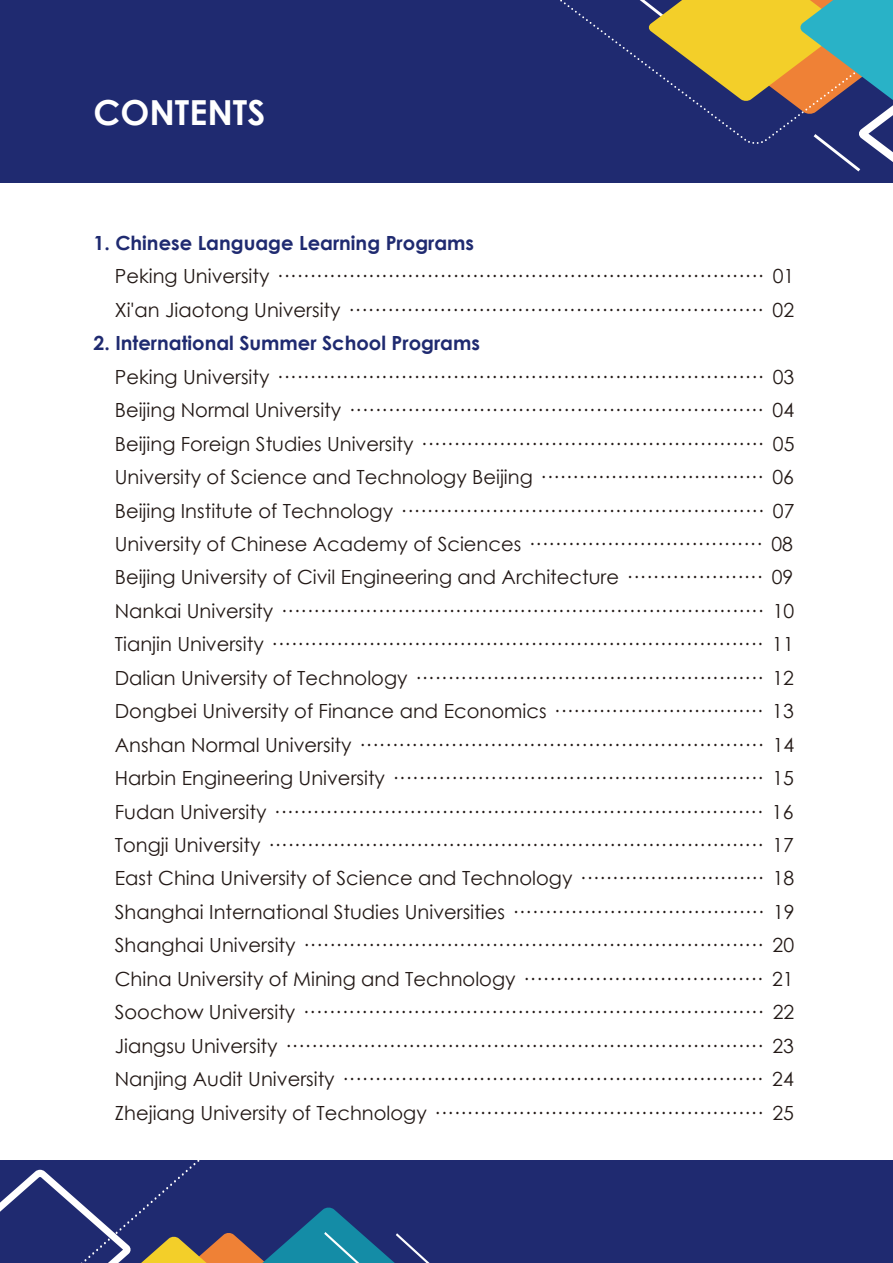
<style>
.page{position:relative;width:893px;height:1263px;background:#fff}
.page>*{position:absolute;margin:0;border:0;box-sizing:border-box;transform-origin:0 0}
.t1{font:700 34.5px "Century Gothic";color:#fff}
.t2{font:19.5px/33.5px "Century Gothic";color:#231916}
.t3{font:700 19.5px "Century Gothic";color:#1f2a70}
</style>
<div class="page">
<div style="left:0;top:0;width:893px;height:183px;background:#1f2a70"></div>
<svg style="left:623px;top:0;width:270px;height:172px"></svg>
<div style="left:0;top:1160px;width:893px;height:103px;background:#1f2a70"></div>
<svg style="left:0;top:1160px;width:430px;height:103px"></svg>
<h1 class="t1" style="left:94px;top:87px;width:173px">CONTENTS</h1>
<p class="t3" style="left:94px;top:228px;width:382px">1. Chinese Language Learning Programs</p>
<p class="t2" style="left:115px;top:259px;width:681px">Peking University ··········································································· 01<br>Xi'an Jiaotong University ································································ 02</p>
<p class="t3" style="left:94px;top:328px;width:388px">2. International Summer School Programs</p>
<p class="t2" style="left:115px;top:360px;width:681px;text-align:justify">Peking University ··········································································· 03<br>Beijing Normal University ································································ 04<br>Beijing Foreign Studies University ····················································· 05<br>University of Science and Technology Beijing ··································· 06<br>Beijing Institute of Technology ························································ 07<br>University of Chinese Academy of Sciences ···································· 08<br>Beijing University of Civil Engineering and Architecture ····················· 09<br>Nankai University ··········································································· 10<br>Tianjin University ············································································ 11<br>Dalian University of Technology ······················································ 12<br>Dongbei University of Finance and Economics ································· 13<br>Anshan Normal University ······························································ 14<br>Harbin Engineering University ························································· 15<br>Fudan University ············································································ 16<br>Tongji University ············································································· 17<br>East China University of Science and Technology ····························· 18<br>Shanghai International Studies Universities ······································· 19<br>Shanghai University ······································································· 20<br>China University of Mining and Technology ····································· 21<br>Soochow University ······································································· 22<br>Jiangsu University ·········································································· 23<br>Nanjing Audit University ································································· 24<br>Zhejiang University of Technology ··················································· 25</p>
</div>
